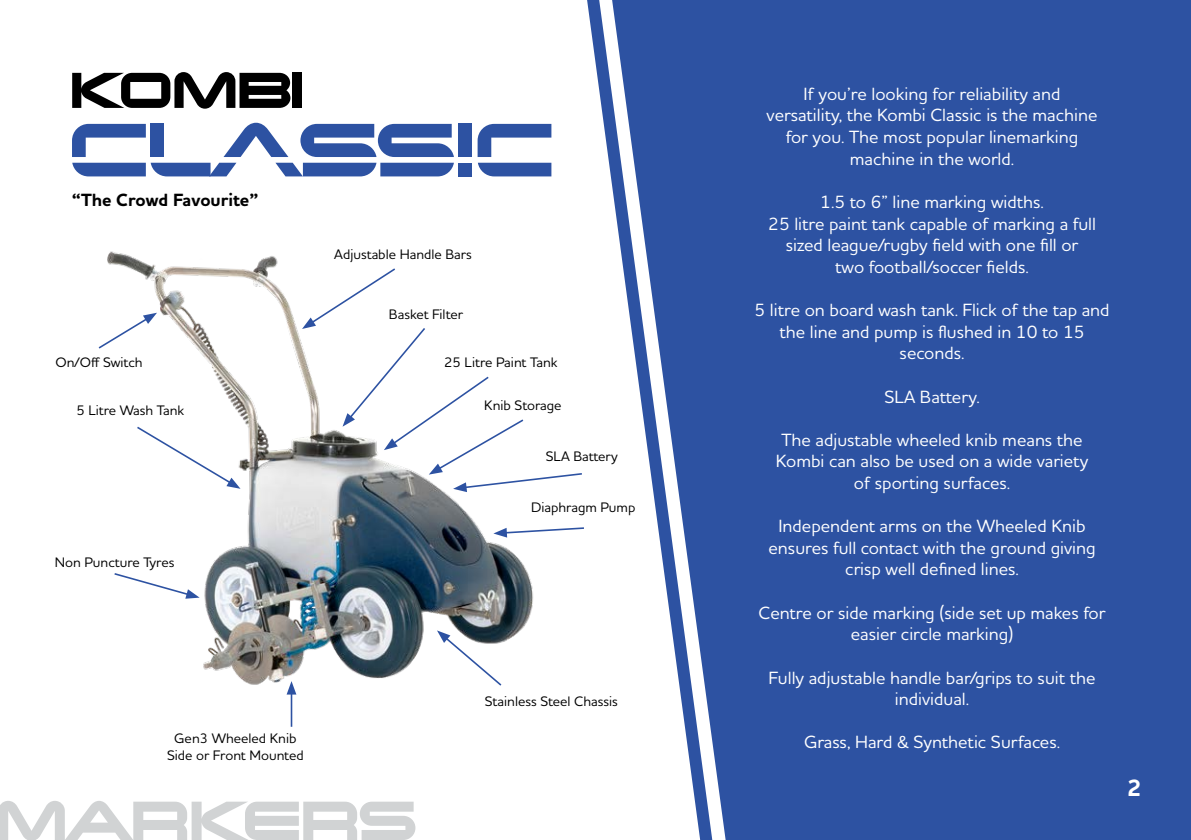
<style>
.page{position:relative;width:1191px;height:840px;background:#fff}
.page>*{position:absolute;margin:0;border:0;box-sizing:border-box;transform-origin:0 0}
.t1{font:700 69.4px "Changeling Neo";color:#d1d3d4}
.t2{font:700 24px "Houschka Pro";color:#fff}
.t3{font:500 18px/21.6px "Houschka Pro";color:#fff;text-align:center}
.t4{font:700 18px "Houschka Pro";color:#000}
.t5{font:500 14px/16.8px "Houschka Pro";color:#000;text-align:center}
</style>
<div class="page">
<div style="left:724px;top:0;width:467px;height:839px;background:#2d52a2"></div>
<svg style="left:587px;top:0;width:137px;height:839px"></svg>
<svg style="left:72px;top:72px;width:218px;height:37px"></svg>
<div style="left:293px;top:73px;width:9px;height:35px;background:#000"></div>
<svg style="left:72px;top:124px;width:74px;height:33px"></svg>
<div style="left:150px;top:124px;width:14px;height:33px;background:#2d52a2"></div>
<svg style="left:223px;top:123px;width:65px;height:34px"></svg>
<svg style="left:72px;top:163px;width:164px;height:13px;background:#4768ad"></svg>
<svg style="left:300px;top:124px;width:154px;height:33px"></svg>
<svg style="left:275px;top:163px;width:179px;height:13px;background:#4667ad"></svg>
<div style="left:458px;top:163px;width:13px;height:13px;background:#2d52a2"></div>
<div style="left:458px;top:124px;width:13px;height:33px;background:#2d52a2"></div>
<svg style="left:477px;top:124px;width:74px;height:33px"></svg>
<svg style="left:478px;top:163px;width:73px;height:13px"></svg>
<img style="left:107px;top:251px;width:426px;height:475px">
<svg style="left:437px;top:630px;width:66px;height:57px"></svg>
<hr style="left:291px;top:691px;width:1px;height:35px;background:#2d52a2">
<svg style="left:286px;top:680px;width:10px;height:14px"></svg>
<svg style="left:113px;top:571px;width:87px;height:27px"></svg>
<svg style="left:135px;top:425px;width:105px;height:63px"></svg>
<svg style="left:98px;top:312px;width:59px;height:38px"></svg>
<svg style="left:493px;top:526px;width:91px;height:11px"></svg>
<svg style="left:302px;top:267px;width:280px;height:225px"></svg>
<p class="t4" style="left:72px;top:188px;width:188px">“The Crowd Favourite”</p>
<p class="t5" style="left:55px;top:353px;width:89px">On/Off Switch</p>
<p class="t5" style="left:76px;top:401px;width:109px">5 Litre Wash Tank</p>
<p class="t5" style="left:55px;top:552px;width:121px">Non Puncture Tyres</p>
<p class="t5" style="left:334px;top:245px;width:139px">Adjustable Handle Bars</p>
<p class="t5" style="left:389px;top:305px;width:76px">Basket Filter</p>
<p class="t5" style="left:444px;top:353px;width:115px">25 Litre Paint Tank</p>
<p class="t5" style="left:484px;top:396px;width:79px">Knib Storage</p>
<p class="t5" style="left:546px;top:447px;width:74px">SLA Battery</p>
<p class="t5" style="left:531px;top:498px;width:106px">Diaphragm Pump</p>
<p class="t5" style="left:167px;top:729px;width:138px">Gen3 Wheeled Knib<br>Side or Front Mounted</p>
<p class="t5" style="left:485px;top:692px;width:135px">Stainless Steel Chassis</p>
<h1 class="t1" style="left:-4px;top:774px;width:421px">MARKERS</h1>
<p class="t3" style="left:766px;top:82px;width:332px">If you’re looking for reliability and versatility, the Kombi Classic is the machine for you. The most popular linemarking machine in the world.</p>
<p class="t3" style="left:768px;top:190px;width:329px">1.5 to 6” line marking widths.<br>25 litre paint tank capable of marking a full sized league/rugby field with one fill or<br>two football/soccer fields.</p>
<p class="t3" style="left:754px;top:298px;width:356px">5 litre on board wash tank. Flick of the tap and the line and pump is flushed in 10 to 15 seconds.</p>
<p class="t3" style="left:884px;top:385px;width:97px">SLA Battery.</p>
<p class="t3" style="left:776px;top:428px;width:314px">The adjustable wheeled knib means the<br>Kombi can also be used on a wide variety of sporting surfaces.</p>
<p class="t3" style="left:768px;top:514px;width:329px">Independent arms on the Wheeled Knib ensures full contact with the ground giving crisp well defined lines.</p>
<p class="t3" style="left:758px;top:601px;width:349px">Centre or side marking (side set up makes for easier circle marking)</p>
<p class="t3" style="left:768px;top:666px;width:328px">Fully adjustable handle bar/grips to suit the individual.</p>
<p class="t3" style="left:804px;top:730px;width:257px">Grass, Hard &amp; Synthetic Surfaces.</p>
<h2 class="t2" style="left:1127px;top:772px;width:16px">2</h2>
</div>
